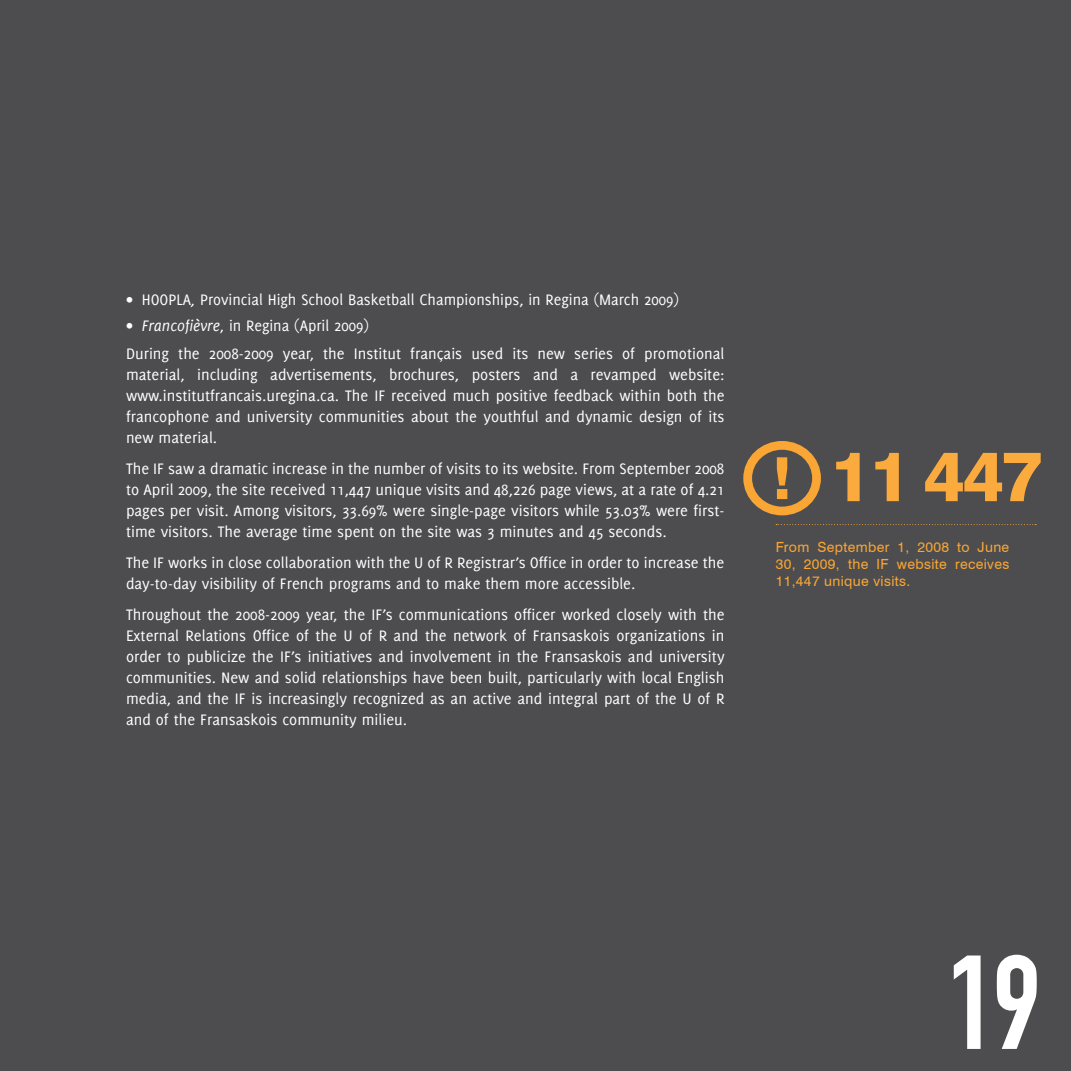
<style>
.page{position:relative;width:1071px;height:1071px;background:#4d4d4f}
.page>*{position:absolute;margin:0;border:0;box-sizing:border-box;transform-origin:0 0}
.t1{font:131.25px "DIN Engschrift";color:#fff}
.t2{font:800 70px "Swiss 721 BT";color:#fbab3e}
.t3{font:16.62px/21px "Delicious";color:#fff;text-align:justify}
.t4{font:14px/16.8px "Swiss 721 BT";letter-spacing:.025em;color:#faa634;text-align:justify}
.s1{font-style:italic}
</style>
<div class="page">
<svg style="left:776px;top:524px;width:260px;height:1px"></svg>
<div style="left:743px;top:441px;width:78px;height:74px;border:9px solid #faa634;border-radius:50%"></div>
<svg style="left:777px;top:457px;width:10px;height:42px"></svg>
<p class="t3" style="left:126px;top:289px;width:554px">• HOOPLA<span class="s1">,</span> Provincial High School Basketball Championships, in Regina (March 2009)</p>
<p class="t3" style="left:126px;top:312px;width:600px;line-height:27.3px"><span class="s1">• Francofièvre</span>, in Regina (April 2009)<br>During the 2008-2009 year, the Institut français used its new series of promotional</p>
<p class="t3" style="left:126px;top:363px;width:600px">material, including advertisements, brochures, posters and a revamped website: www.institutfrancais.uregina.ca. The IF received much positive feedback within both the francophone and university communities about the youthful and dynamic design of its new material.</p>
<p class="t3" style="left:126px;top:458px;width:600px">The IF saw a dramatic increase in the number of visits to its website. From September 2008 to April 2009, the site received 11,447 unique visits and 48,226 page views, at a rate of 4.21 pages per visit. Among visitors, 33.69% were single-page visitors while 53.03% were first&shy;time visitors. The average time spent on the site was 3 minutes and 45 seconds.</p>
<p class="t3" style="left:126px;top:552px;width:600px">The IF works in close collaboration with the U of R Registrar’s Office in order to increase the day-to-day visibility of French programs and to make them more accessible.</p>
<p class="t3" style="left:126px;top:604px;width:600px">Throughout the 2008-2009 year, the IF’s communications officer worked closely with the External Relations Office of the U of R and the network of Fransaskois organizations in order to publicize the IF’s initiatives and involvement in the Fransaskois and university communities. New and solid relationships have been built, particularly with local English media, and the IF is increasingly recognized as an active and integral part of the U of R and of the Fransaskois community milieu.</p>
<h2 class="t2" style="left:830px;top:434px;width:215px">11 447</h2>
<p class="t4" style="left:776px;top:539px;width:235px">From September 1, 2008 to June 30, 2009, the IF website receives 11,447 unique visits.</p>
<h1 class="t1" style="left:947px;top:926px;width:96px">19</h1>
</div>
